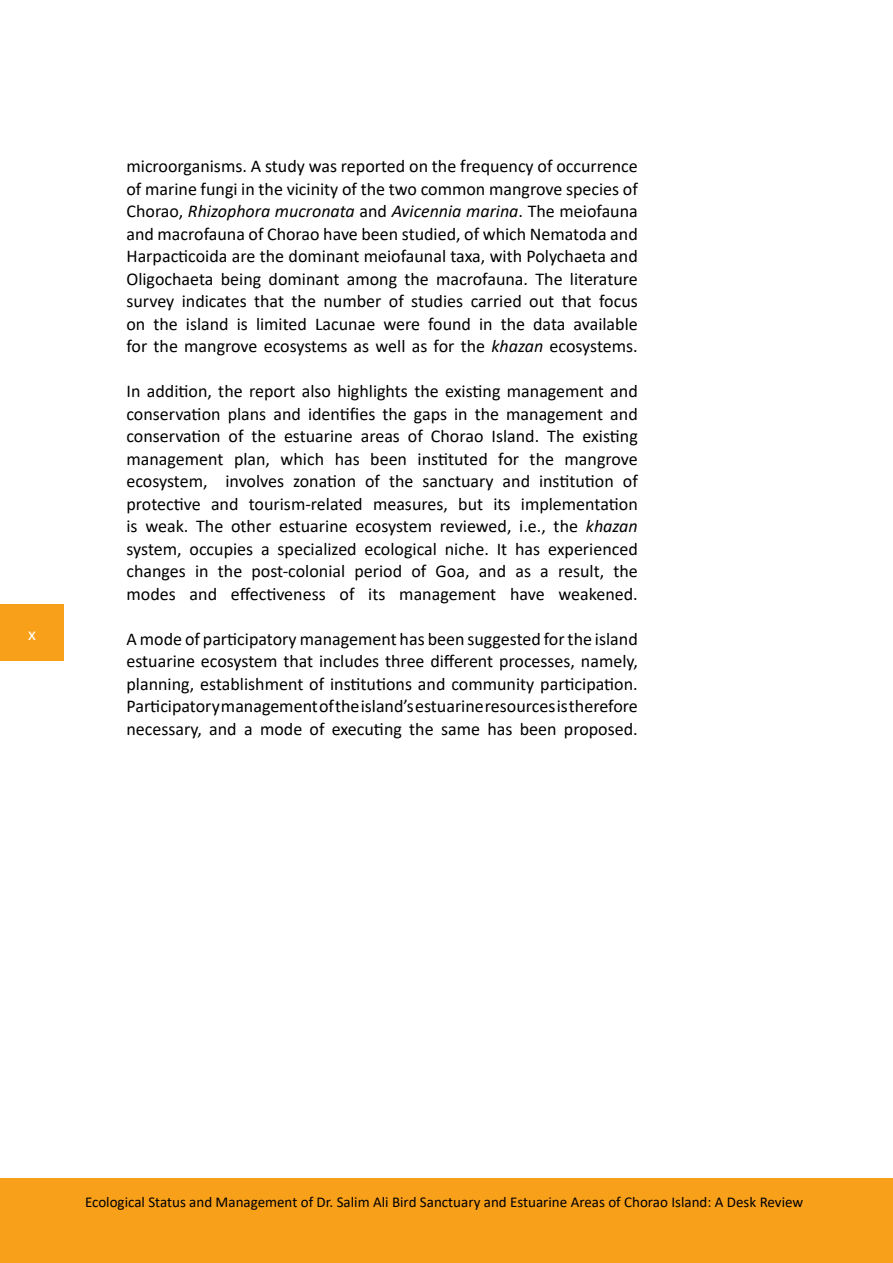
<style>
.page{position:relative;width:893px;height:1263px;background:#fff}
.page>*{position:absolute;margin:0;border:0;box-sizing:border-box;transform-origin:0 0}
.t1{font:18px/22.5px "Calibri";color:#000;text-align:justify}
.t2{font:18px "Calibri";color:#fff}
.t3{font:15px "Calibri";color:#000}
.s1{font-style:italic}
</style>
<div class="page">
<hr style="left:892px;top:1177px;width:1px;height:86px;background:#f9a01b">
<div style="left:0;top:1178px;width:893px;height:85px;background:#f9a01b"></div>
<div style="left:0;top:604px;width:64px;height:56px;background:#f9a01b"></div>
<p class="t2" style="left:28px;top:621px;width:9px">x</p>
<p class="t1" style="left:126px;top:154px;width:513px">microorganisms. A study was reported on the frequency of occurrence of marine fungi in the vicinity of the two common mangrove species of Chorao, <span class="s1">Rhizophora mucronata</span> and <span class="s1">Avicennia marina</span>. The meiofauna and macrofauna of Chorao have been studied, of which Nematoda and Harpacticoida are the dominant meiofaunal taxa, with Polychaeta and Oligochaeta being dominant among the macrofauna. The literature survey indicates that the number of studies carried out that focus on the island is limited Lacunae were found in the data available for the mangrove ecosystems as well as for the <span class="s1">khazan</span> ecosystems.</p>
<p class="t1" style="left:126px;top:379px;width:513px">In addition, the report also highlights the existing management and conservation plans and identifies the gaps in the management and conservation of the estuarine areas of Chorao Island. The existing management plan, which has been instituted for the mangrove ecosystem, involves zonation of the sanctuary and institution of protective and tourism-related measures, but its implementation is weak. The other estuarine ecosystem reviewed, i.e., the <span class="s1">khazan </span>system, occupies a specialized ecological niche. It has experienced changes in the post-colonial period of Goa, and as a result, the modes and effectiveness of its management have weakened.</p>
<p class="t1" style="left:126px;top:627px;width:513px">A mode of participatory management has been suggested for the island estuarine ecosystem that includes three different processes, namely, planning, establishment of institutions and community participation.<br>Participatory management of the island’s estuarine resources is therefore necessary, and a mode of executing the same has been proposed.</p>
<p class="t3" style="left:85px;top:1192px;width:720px">Ecological Status and Management of Dr. Salim Ali Bird Sanctuary and Estuarine Areas of Chorao Island: A Desk Review</p>
</div>
